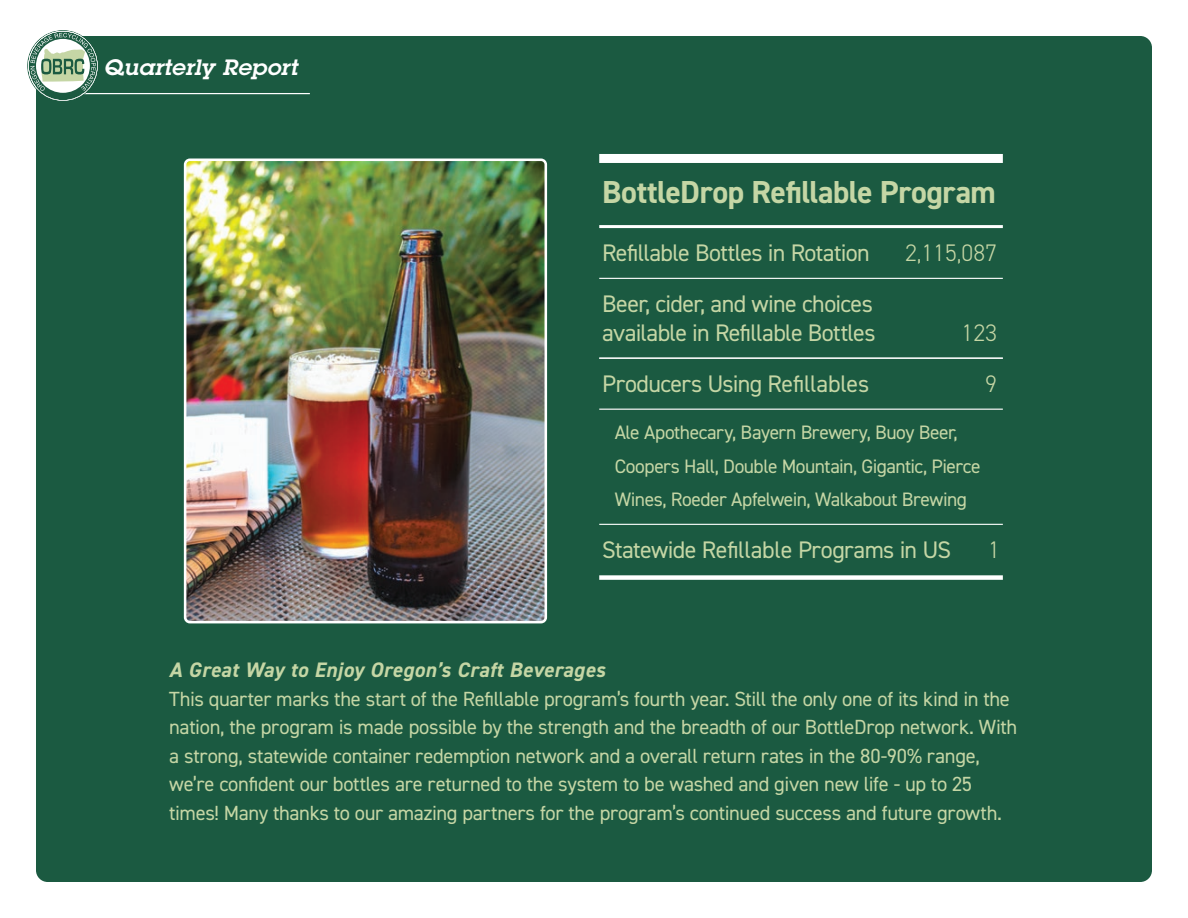
<style>
.page{position:relative;width:1188px;height:918px;background:#fff}
.page>*{position:absolute;margin:0;border:0;box-sizing:border-box;transform-origin:0 0}
.t1{font:700 31.8px "DIN2014";letter-spacing:-.015em;color:#c5d6a5}
.t2{font:24px/28.8px "DIN2014";letter-spacing:-.025em;color:#c5d6a5}
.t3{font:300 24px "DIN2014";color:#c5d6a5}
.t4{font:italic 600 21.75px "Lubalin Graph Std";letter-spacing:.01em;color:#fff;scale:1.06 1}
.t5{font:italic 700 21px "DIN2014";letter-spacing:.02em;color:#c5d6a5}
.t6{font:20.55px/28.5px "DIN2014";letter-spacing:-.015em;color:#c5d6a5}
.t7{font:19.5px/33.5px "DIN2014";letter-spacing:-.025em;color:#c5d6a5}
</style>
<div class="page">
<div style="left:36px;top:36px;width:1116px;height:846px;background:#1b5a41"></div>
<hr style="left:81px;top:93px;width:229px;height:1px;background:#fff">
<svg style="left:27px;top:30px;width:72px;height:72px"></svg>
<div style="left:599px;top:154px;width:404px;height:9px;background:#fff"></div>
<hr style="left:599px;top:225px;width:404px;height:3px;background:#fff">
<hr style="left:599px;top:278px;width:404px;height:1px;background:#fff">
<hr style="left:599px;top:409px;width:404px;height:1px;background:#fff">
<hr style="left:599px;top:358px;width:404px;height:1px;background:#fff">
<hr style="left:599px;top:524px;width:404px;height:1px;background:#fff">
<div style="left:599px;top:575px;width:404px;height:5px;background:#fff"></div>
<img style="left:188px;top:163px;width:355px;height:456px">
<div style="left:184px;top:159px;width:363px;height:464px;border:3px solid #fff;border-radius:5px"></div>
<p class="t4" style="left:104px;top:52px;width:184px">Quarterly Report</p>
<h1 class="t1" style="left:602px;top:171px;width:395px">BottleDrop Refillable Program</h1>
<p class="t2" style="left:602px;top:238px;width:269px">Refillable Bottles in Rotation</p>
<p class="t3" style="left:905px;top:238px;width:93px">2,115,087</p>
<p class="t2" style="left:602px;top:289px;width:275px">Beer, cider, and wine choices available in Refillable Bottles</p>
<p class="t3" style="left:962px;top:318px;width:37px">123</p>
<p class="t2" style="left:602px;top:369px;width:268px">Producers Using Refillables</p>
<p class="t3" style="left:985px;top:369px;width:13px">9</p>
<p class="t7" style="left:615px;top:415px;width:368px">Ale Apothecary, Bayern Brewery, Buoy Beer,<br>Coopers Hall, Double Mountain, Gigantic, Pierce<br>Wines, Roeder Apfelwein, Walkabout Brewing</p>
<p class="t2" style="left:602px;top:535px;width:351px">Statewide Refillable Programs in US</p>
<p class="t3" style="left:988px;top:535px;width:13px">1</p>
<p class="t5" style="left:169px;top:656px;width:438px">A Great Way to Enjoy Oregon’s Craft Beverages</p>
<p class="t6" style="left:169px;top:684px;width:850px">This quarter marks the start of the Refillable program’s fourth year. Still the only one of its kind in the nation, the program is made possible by the strength and the breadth of our BottleDrop network. With a strong, statewide container redemption network and a overall return rates in the 80-90% range, we’re confident our bottles are returned to the system to be washed and given new life - up to 25 times! Many thanks to our amazing partners for the program’s continued success and future growth.</p>
</div>
